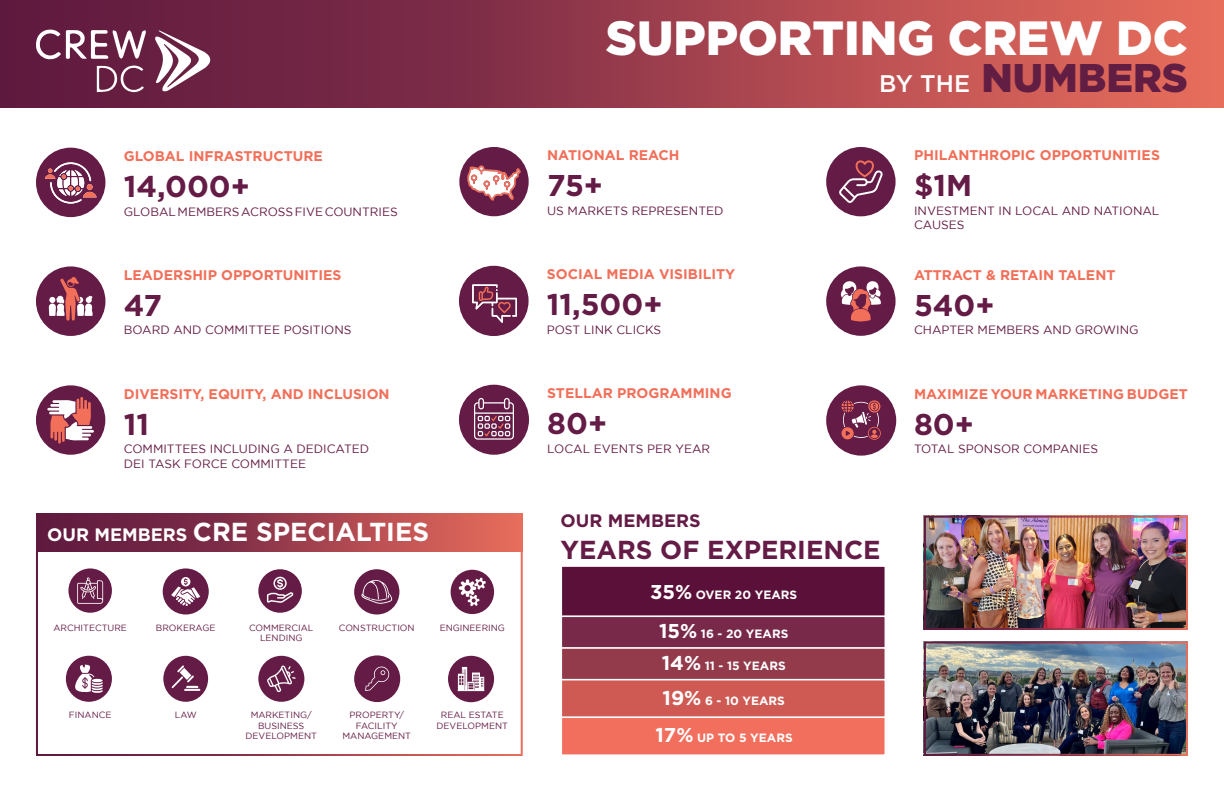
<style>
.page{position:relative;width:1224px;height:792px;background:#fff}
.page>*{position:absolute;margin:0;border:0;box-sizing:border-box;transform-origin:0 0}
.t1{font:900 48px "Gotham";color:#fff}
.t2{font:900 40px "Gotham";color:#621d43}
.t3{font:700 30px "Gotham";color:#641b45}
.t4{font:700 26px "Gotham";color:#fff}
.t5{font:700 26px "Gotham";color:#641b45}
.t6{font:700 18px "Gotham";color:#641b45}
.t7{font:700 14px "Gotham";color:#f26f59}
.t8{font:12px/14.4px "Gotham";color:#641b45}
.t9{font:700 12px "Gotham";color:#fff}
.t10{font:9px/10.8px "Gotham";color:#641b45;text-align:center}
.s1{font-size:18px}
.s2{font-weight:500;font-size:24px;color:#fff}
.s3{font-size:20px}
</style>
<div class="page">
<div style="left:36px;top:148px;width:69px;height:69px;background:#641b45;border-radius:50%"></div>
<svg style="left:45px;top:162px;width:52px;height:42px"></svg>
<div style="left:36px;top:266px;width:69px;height:70px;background:#641b45;border-radius:50%"></div>
<svg style="left:49px;top:277px;width:44px;height:44px"></svg>
<div style="left:36px;top:385px;width:69px;height:70px;background:#641b45;border-radius:50%"></div>
<svg style="left:46px;top:397px;width:49px;height:48px"></svg>
<div style="left:459px;top:147px;width:70px;height:69px;background:#641b45;border-radius:50%"></div>
<svg style="left:467px;top:165px;width:54px;height:36px"></svg>
<div style="left:459px;top:266px;width:70px;height:70px;background:#641b45;border-radius:50%"></div>
<svg style="left:472px;top:284px;width:45px;height:39px"></svg>
<div style="left:459px;top:385px;width:70px;height:70px;background:#641b45;border-radius:50%"></div>
<svg style="left:474px;top:398px;width:40px;height:42px"></svg>
<div style="left:826px;top:147px;width:70px;height:69px;background:#641b45;border-radius:50%"></div>
<svg style="left:839px;top:160px;width:44px;height:43px"></svg>
<div style="left:826px;top:266px;width:70px;height:70px;background:#641b45;border-radius:50%"></div>
<svg style="left:841px;top:281px;width:40px;height:41px"></svg>
<div style="left:826px;top:385px;width:70px;height:71px;background:#641b45;border-radius:50%"></div>
<svg style="left:842px;top:400px;width:39px;height:40px"></svg>
<div style="left:561px;top:565px;width:325px;height:52px;background:#5a1038;border:2px solid #fff"></div>
<div style="left:561px;top:615px;width:325px;height:34px;background:#782949;border:2px solid #fff"></div>
<div style="left:561px;top:647px;width:325px;height:34px;background:#933a4b;border:2px solid #fff"></div>
<div style="left:561px;top:679px;width:325px;height:39px;background:#cf5a53;border:2px solid #fff"></div>
<div style="left:561px;top:716px;width:325px;height:40px;background:#f26e5d;border:2px solid #fff"></div>
<div style="left:36px;top:514px;width:487px;height:242px;border:2px solid #fff"></div>
<div style="left:36px;top:514px;width:487px;height:38px;background:linear-gradient(to right,#50113c,#e56a5c)"></div>
<div style="left:258px;top:569px;width:44px;height:44px;background:#641b45;border-radius:50%"></div>
<svg style="left:267px;top:577px;width:26px;height:26px"></svg>
<div style="left:163px;top:656px;width:45px;height:46px;background:#641b45;border-radius:50%"></div>
<svg style="left:172px;top:665px;width:28px;height:26px"></svg>
<div style="left:68px;top:568px;width:44px;height:45px;background:#641b45;border-radius:50%"></div>
<svg style="left:77px;top:577px;width:26px;height:27px"></svg>
<div style="left:163px;top:568px;width:46px;height:47px;background:#641b45;border-radius:50%"></div>
<svg style="left:171px;top:577px;width:29px;height:29px"></svg>
<div style="left:354px;top:569px;width:45px;height:46px;background:#641b45;border-radius:50%"></div>
<svg style="left:361px;top:580px;width:31px;height:24px"></svg>
<div style="left:451px;top:570px;width:43px;height:44px;background:#641b45;border-radius:50%"></div>
<svg style="left:459px;top:578px;width:27px;height:28px"></svg>
<div style="left:66px;top:656px;width:46px;height:46px;background:#641b45;border-radius:50%"></div>
<svg style="left:75px;top:665px;width:28px;height:28px"></svg>
<div style="left:258px;top:656px;width:46px;height:46px;background:#641b45;border-radius:50%"></div>
<svg style="left:267px;top:665px;width:29px;height:27px"></svg>
<div style="left:354px;top:655px;width:46px;height:47px;background:#641b45;border-radius:50%"></div>
<svg style="left:365px;top:666px;width:25px;height:25px"></svg>
<div style="left:448px;top:656px;width:46px;height:46px;background:#641b45;border-radius:50%"></div>
<svg style="left:457px;top:667px;width:28px;height:24px"></svg>
<img style="left:927px;top:519px;width:258px;height:108px">
<div style="left:0;top:0;width:1224px;height:108px;background:linear-gradient(to right,#50113c,#e56a5c)"></div>
<svg style="left:155px;top:30px;width:56px;height:61px"></svg>
<svg style="left:36px;top:29px;width:110px;height:64px"></svg>
<img style="left:927px;top:645px;width:258px;height:108px">
<p class="t7" style="left:124px;top:147px;width:201px">GLOBAL INFRASTRUCTURE</p>
<p class="t3" style="left:124px;top:166px;width:128px">14,000+</p>
<p class="t8" style="left:124px;top:204px;width:275px">GLOBAL MEMBERS ACROSS FIVE COUNTRIES</p>
<p class="t7" style="left:124px;top:265px;width:219px">LEADERSHIP OPPORTUNITIES</p>
<p class="t3" style="left:124px;top:285px;width:40px">47</p>
<p class="t8" style="left:124px;top:323px;width:229px">BOARD AND COMMITTEE POSITIONS</p>
<p class="t7" style="left:124px;top:384px;width:267px">DIVERSITY, EQUITY, AND INCLUSION</p>
<p class="t3" style="left:124px;top:404px;width:27px">11</p>
<p class="t8" style="left:124px;top:442px;width:247px">COMMITTEES INCLUDING A DEDICATED<br>DEI TASK FORCE COMMITTEE</p>
<p class="t4" style="left:47px;top:515px;width:383px"><span class="s1">OUR MEMBERS</span> CRE SPECIALTIES</p>
<p class="t10" style="left:53px;top:622px;width:75px">ARCHITECTURE</p>
<p class="t10" style="left:156px;top:622px;width:61px">BROKERAGE</p>
<p class="t10" style="left:339px;top:622px;width:77px">CONSTRUCTION</p>
<p class="t10" style="left:440px;top:622px;width:67px">ENGINEERING</p>
<p class="t10" style="left:249px;top:622px;width:66px">COMMERCIAL<br>LENDING</p>
<p class="t10" style="left:69px;top:709px;width:44px">FINANCE</p>
<p class="t10" style="left:175px;top:709px;width:23px">LAW</p>
<p class="t10" style="left:342px;top:709px;width:70px">PROPERTY/<br>FACILITY<br>MANAGEMENT</p>
<p class="t10" style="left:437px;top:709px;width:73px">REAL ESTATE<br>DEVELOPMENT</p>
<p class="t10" style="left:246px;top:709px;width:73px">MARKETING/<br>BUSINESS<br>DEVELOPMENT</p>
<p class="t1" style="left:606px;top:5px;width:584px">SUPPORTING CREW DC</p>
<p class="t2" style="left:879px;top:50px;width:310px"><span class="s2">BY THE</span> NUMBERS</p>
<p class="t7" style="left:547px;top:146px;width:134px">NATIONAL REACH</p>
<p class="t3" style="left:547px;top:166px;width:57px">75+</p>
<p class="t8" style="left:547px;top:203px;width:178px">US MARKETS REPRESENTED</p>
<p class="t7" style="left:547px;top:265px;width:190px">SOCIAL MEDIA VISIBILITY</p>
<p class="t3" style="left:547px;top:284px;width:117px">11,500+</p>
<p class="t8" style="left:547px;top:322px;width:116px">POST LINK CLICKS</p>
<p class="t7" style="left:547px;top:384px;width:186px">STELLAR PROGRAMMING</p>
<p class="t3" style="left:547px;top:403px;width:61px">80+</p>
<p class="t8" style="left:547px;top:441px;width:165px">LOCAL EVENTS PER YEAR</p>
<p class="t6" style="left:561px;top:509px;width:142px">OUR MEMBERS</p>
<p class="t5" style="left:561px;top:532px;width:322px">YEARS OF EXPERIENCE</p>
<p class="t9" style="left:650px;top:586px;width:148px"><span class="s3">35%</span> OVER 20 YEARS</p>
<p class="t9" style="left:659px;top:626px;width:131px"><span class="s3">15%</span> 16 - 20 YEARS</p>
<p class="t9" style="left:662px;top:658px;width:125px"><span class="s3">14%</span> 11 - 15 YEARS</p>
<p class="t9" style="left:663px;top:693px;width:124px"><span class="s3">19%</span> 6 - 10 YEARS</p>
<p class="t9" style="left:656px;top:730px;width:139px"><span class="s3">17%</span> UP TO 5 YEARS</p>
<p class="t7" style="left:914px;top:146px;width:247px">PHILANTHROPIC OPPORTUNITIES</p>
<p class="t3" style="left:914px;top:166px;width:60px">$1M</p>
<p class="t8" style="left:914px;top:203px;width:247px">INVESTMENT IN LOCAL AND NATIONAL<br>CAUSES</p>
<p class="t7" style="left:914px;top:265px;width:203px">ATTRACT &amp; RETAIN TALENT</p>
<p class="t3" style="left:914px;top:285px;width:82px">540+</p>
<p class="t8" style="left:914px;top:323px;width:226px">CHAPTER MEMBERS AND GROWING</p>
<p class="t7" style="left:914px;top:384px;width:275px">MAXIMIZE YOUR MARKETING BUDGET</p>
<p class="t3" style="left:914px;top:404px;width:61px">80+</p>
<p class="t8" style="left:914px;top:442px;width:186px">TOTAL SPONSOR COMPANIES</p>
</div>
